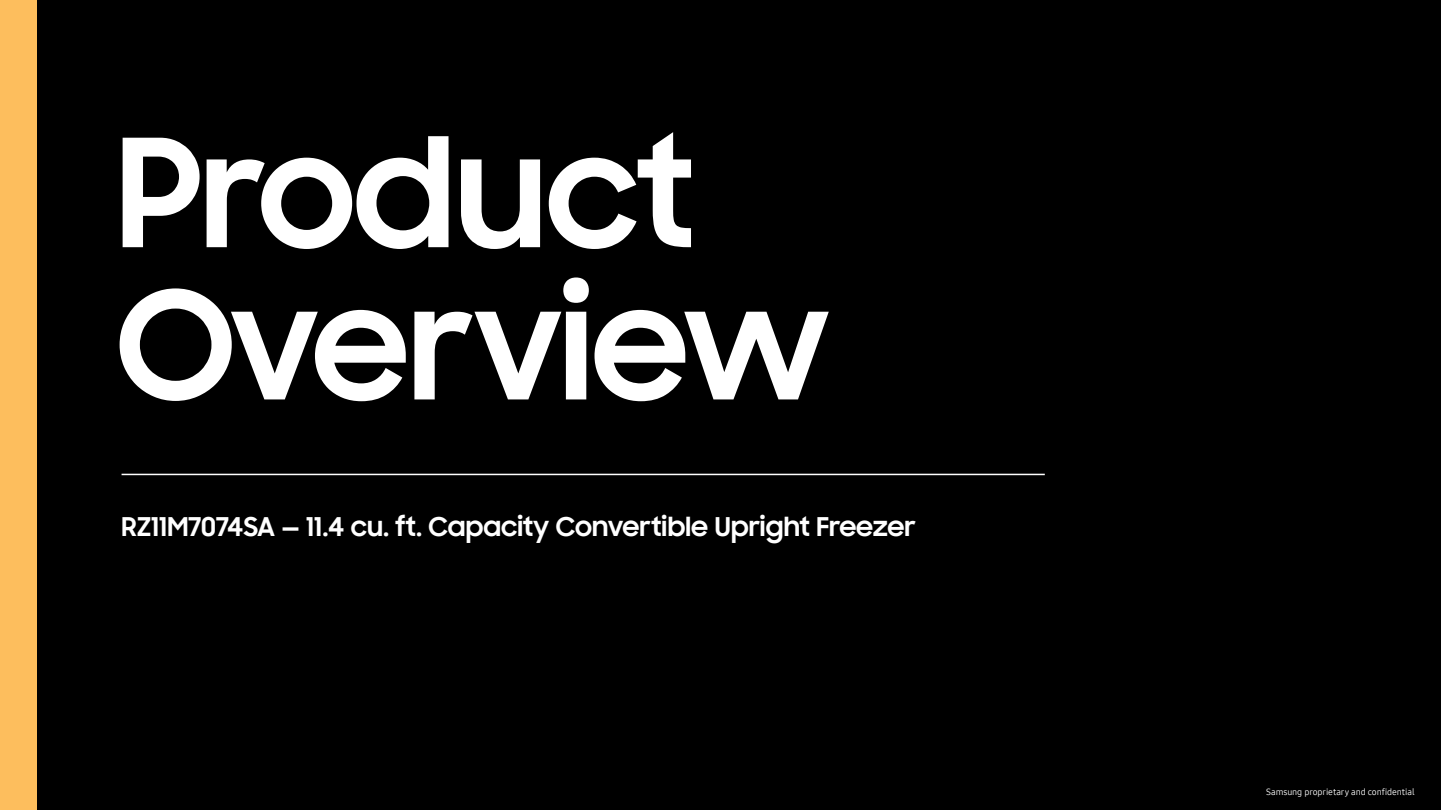
<style>
.page{position:relative;width:1441px;height:810px;background:#fff}
.page>*{position:absolute;margin:0;border:0;box-sizing:border-box;transform-origin:0 0}
.t1{font:700 150px/152.2px "Samsung Sharp Sans";letter-spacing:-.02em;color:#fff}
.t2{font:700 26.25px "Samsung Sharp Sans";letter-spacing:-.005em;color:#fff}
.t3{font:9px "Samsung One 400";letter-spacing:-.01em;color:#fff}
</style>
<div class="page">
<div style="left:0;top:0;width:1440px;height:810px;background:#000"></div>
<div style="left:0;top:0;width:37px;height:810px;background:#fdbe5d"></div>
<hr style="left:122px;top:474px;width:922px;height:1px;background:#fff">
<h1 class="t1" style="left:116px;top:110px;width:716px">Product<br>Overview</h1>
<h2 class="t2" style="left:122px;top:507px;width:795px">RZ11M7074SA — 11.4 cu. ft. Capacity Convertible Upright Freezer</h2>
<p class="t3" style="left:1265px;top:786px;width:150px">Samsung proprietary and confidential</p>
<p class="t3" style="left:1265px;top:787px;width:150px">Samsung proprietary and confidential</p>
</div>
